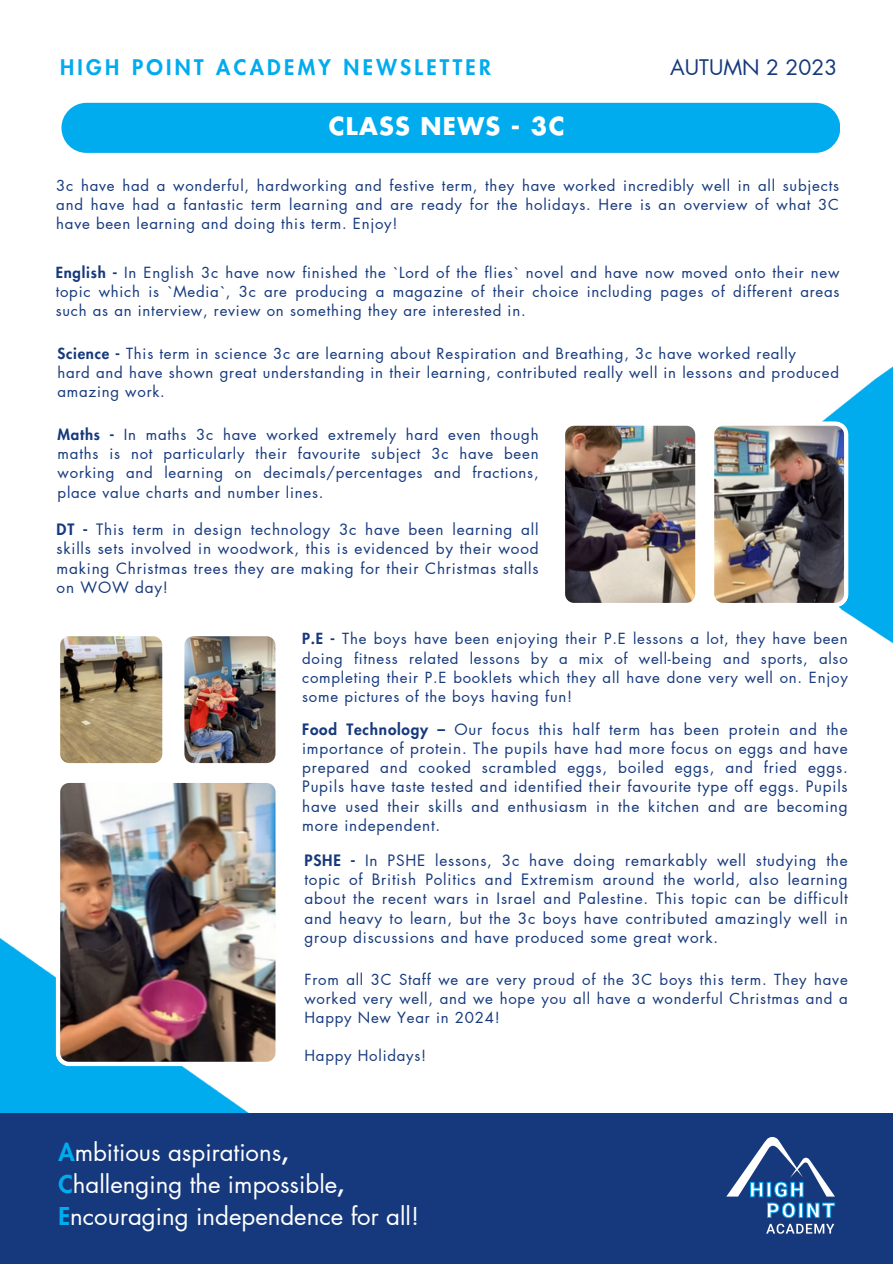
<style>
.page{position:relative;width:893px;height:1264px;background:#fff}
.page>*{position:absolute;margin:0;border:0;box-sizing:border-box;transform-origin:0 0}
.t1{font:24px/31.5px "Futura LT Pro";color:#fff}
.t2{font:700 24px "Futura LT Pro";letter-spacing:.05em;color:#fff}
.t3{font:800 21px "Futura LT Pro";letter-spacing:.16em;color:#00acee}
.t4{font:21px "Futura LT Pro";color:#16397d}
.t5{font:15.3px/19.2px "Futura LT Pro";letter-spacing:.05em;color:#16397d;text-align:justify}
.t6{font:15px/19.2px "Futura LT Pro";letter-spacing:.05em;color:#16397d;text-align:justify}
.s1{font-weight:800}
.s2{font-weight:800;color:#00acee}
</style>
<div class="page">
<img style="left:822px;top:367px;width:70px;height:276px">
<img style="left:0;top:937px;width:250px;height:176px">
<div style="left:61px;top:103px;width:779px;height:50px;background:#00acee;border-radius:25px"></div>
<img style="left:714px;top:421px;width:134px;height:186px">
<img style="left:565px;top:425px;width:131px;height:178px">
<img style="left:184px;top:636px;width:92px;height:128px">
<svg style="left:60px;top:636px;width:103px;height:128px;background:#9f8f70"></svg>
<img style="left:56px;top:783px;width:220px;height:283px">
<div style="left:0;top:1113px;width:892px;height:150px;background:#16397d"></div>
<svg style="left:726px;top:1137px;width:108px;height:80px"></svg>
<svg style="left:766px;top:1223px;width:68px;height:10px"></svg>
<p class="t3" style="left:60px;top:57px;width:432px">HIGH POINT ACADEMY NEWSLETTER</p>
<p class="t4" style="left:670px;top:57px;width:169px">AUTUMN 2 2023</p>
<p class="t2" style="left:329px;top:115px;width:237px">CLASS NEWS - 3C</p>
<p class="t6" style="left:56px;top:176px;width:784px">3c have had a wonderful, hardworking and festive term, they have worked incredibly well in all subjects and have had a fantastic term learning and are ready for the holidays. Here is an overview of what 3C have been learning and doing this term. Enjoy!</p>
<p class="t6" style="left:56px;top:263px;width:785px"><span class="s1">English -</span> In English 3c have now finished the `Lord of the flies` novel and have now moved onto their new topic which is `Media`, 3c are producing a magazine of their choice including pages of different areas such as an interview, review on something they are interested in.</p>
<p class="t6" style="left:57px;top:344px;width:740px"><span class="s1">Science -</span> This term in science 3c are learning about Respiration and Breathing, 3c have worked really</p>
<p class="t6" style="left:57px;top:363px;width:783px">hard and have shown great understanding in their learning, contributed really well in lessons and produced amazing work.</p>
<p class="t6" style="left:58px;top:425px;width:482px"><span class="s1">Maths -</span> In maths 3c have worked extremely hard even though maths is not particularly their favourite subject 3c have been working and learning on decimals/percentages and fractions, place value charts and number lines.</p>
<p class="t5" style="left:57px;top:520px;width:483px"><span class="s1">DT -</span> This term in design technology 3c have been learning all skills sets involved in woodwork, this is evidenced by their wood making Christmas trees they are making for their Christmas stalls on WOW day!</p>
<p class="t6" style="left:302px;top:630px;width:547px"><span class="s1">P.E -</span> The boys have been enjoying their P.E lessons a lot, they have been doing fitness related lessons by a mix of well-being and sports, also completing their P.E booklets which they all have done very well on. Enjoy some pictures of the boys having fun!</p>
<p class="t5" style="left:302px;top:720px;width:547px"><span class="s1">Food Technology –</span> Our focus this half term has been protein and the importance of protein. The pupils have had more focus on eggs and have prepared and cooked scrambled eggs, boiled eggs, and fried eggs.<br>Pupils have taste tested and identified their favourite type off eggs. Pupils have used their skills and enthusiasm in the kitchen and are becoming more independent.</p>
<p class="t5" style="left:304px;top:851px;width:545px"><span class="s1">PSHE -</span> In PSHE lessons, 3c have doing remarkably well studying the topic of British Politics and Extremism around the world, also learning about the recent wars in Israel and Palestine. This topic can be difficult and heavy to learn, but the 3c boys have contributed amazingly well in group discussions and have produced some great work.</p>
<p class="t6" style="left:304px;top:970px;width:545px">From all 3C Staff we are very proud of the 3C boys this term. They have worked very well, and we hope you all have a wonderful Christmas and a Happy New Year in 2024!</p>
<p class="t6" style="left:304px;top:1046px;width:123px">Happy Holidays!</p>
<p class="t1" style="left:58px;top:1137px;width:231px"><span class="s2">A</span>mbitious aspirations<span class="s1">,</span></p>
<p class="t1" style="left:58px;top:1169px;width:362px"><span class="s2">C</span>hallenging the impossible<span class="s1">,<br></span><span class="s2">E</span>ncouraging independence for all!</p>
</div>
